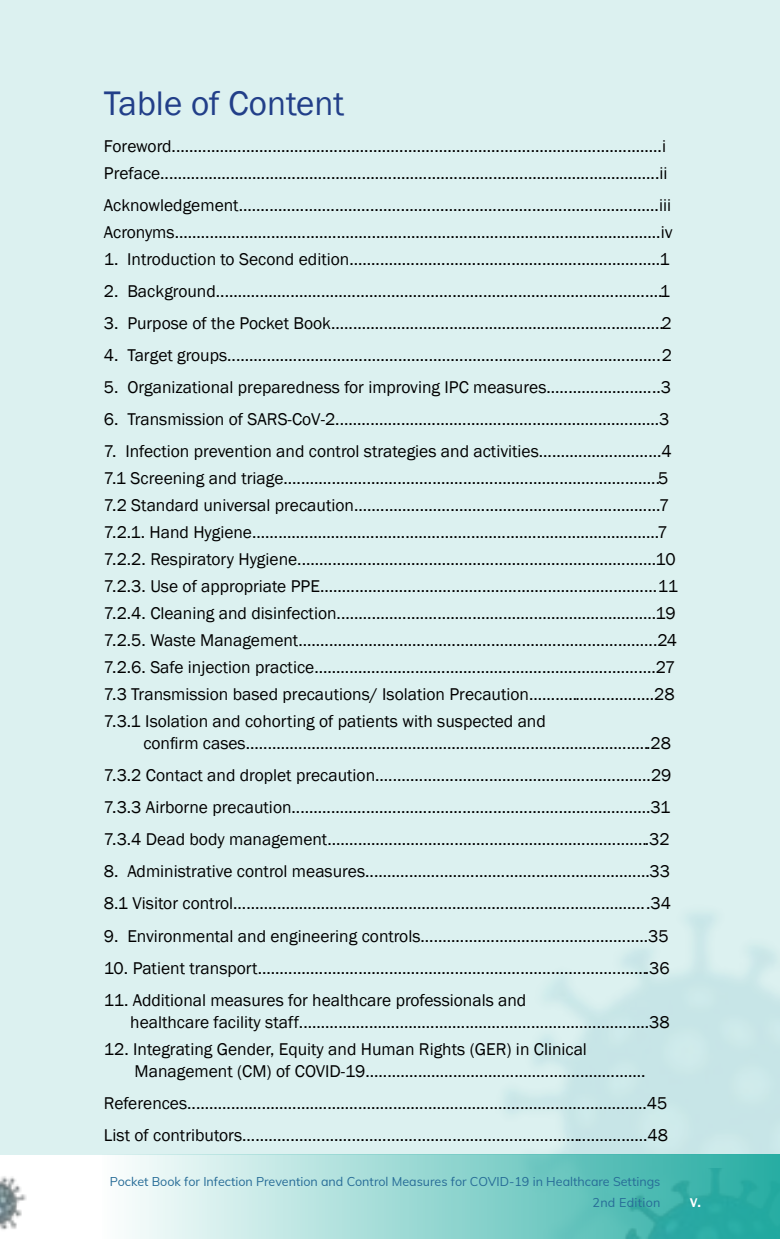
<style>
.page{position:relative;width:780px;height:1239px;background:#fff}
.page>*{position:absolute;margin:0;border:0;box-sizing:border-box;transform-origin:0 0}
.t1{font:35px "Franklin Gothic";color:#223f89}
.t2{font:17.5px/27px "Franklin Gothic";color:#000}
.t3{font:500 17.5px "Franklin Gothic";color:#fff}
.t4{font:12.5px/21px "Mulish";color:#276c97;text-align:right}
</style>
<div class="page">
<div style="left:0;top:1px;width:779px;height:1153px;background:#dcf1f0"></div>
<img style="left:0;top:1176px;width:27px;height:54px">
<svg style="left:102px;top:1154px;width:677px;height:84px;background:#8fd3ce"></svg>
<h1 class="t1" style="left:104px;top:89px;width:242px">Table of Content</h1>
<p class="t2" style="left:104px;top:133px;width:565px">Foreword................................................................................................................i<br>Preface..................................................................................................................ii</p>
<p class="t2" style="left:104px;top:192px;width:570px">Acknowledgement................................................................................................iii<br>Acronyms...............................................................................................................iv</p>
<p class="t2" style="left:104px;top:247px;width:567px">1. Introduction to Second edition.......................................................................1</p>
<p class="t2" style="left:104px;top:279px;width:567px">2. Background......................................................................................................1</p>
<p class="t2" style="left:104px;top:311px;width:569px">3. Purpose of the Pocket Book............................................................................2</p>
<p class="t2" style="left:104px;top:343px;width:569px">4. Target groups...................................................................................................2</p>
<p class="t2" style="left:104px;top:375px;width:568px">5. Organizational preparedness for improving IPC measures..........................3</p>
<p class="t2" style="left:104px;top:407px;width:567px">6. Transmission of SARS-CoV-2..........................................................................3</p>
<p class="t2" style="left:104px;top:439px;width:575px">7. Infection prevention and control strategies and activities............................4<br>7.1 Screening and triage......................................................................................5<br>7.2 Standard universal precaution......................................................................7<br>7.2.1. Hand Hygiene.............................................................................................7<br>7.2.2. Respiratory Hygiene..................................................................................10<br>7.2.3. Use of appropriate PPE.............................................................................11<br>7.2.4. Cleaning and disinfection.........................................................................19<br>7.2.5. Waste Management..................................................................................24<br>7.2.6. Safe injection practice..............................................................................27<br>7.3 Transmission based precautions/ Isolation Precaution.............................28<br>7.3.1 Isolation and cohorting of patients with suspected and</p>
<p class="t2" style="left:104px;top:728px;width:569px;line-height:32px;text-align:justify;text-indent:39px">confirm cases.............................................................................................28<br>7.3.2 Contact and droplet precaution...............................................................29<br>7.3.3 Airborne precaution..................................................................................31<br>7.3.4 Dead body management..........................................................................32</p>
<p class="t2" style="left:104px;top:856px;width:568px;line-height:32px">8. Administrative control measures.................................................................33<br>8.1 Visitor control...............................................................................................34</p>
<p class="t2" style="left:104px;top:923px;width:566px">9. Environmental and engineering controls....................................................35</p>
<p class="t2" style="left:104px;top:955px;width:567px">10. Patient transport..........................................................................................36</p>
<p class="t2" style="left:130px;top:989px;width:541px;line-height:22px;text-indent:-26px">11. Additional measures for healthcare professionals and<br>healthcare facility staff................................................................................38</p>
<p class="t2" style="left:135px;top:1038px;width:512px;line-height:22px;text-indent:-31px">12. Integrating Gender, Equity and Human Rights (GER) in Clinical<br>Management (CM) of COVID-19................................................................</p>
<p class="t2" style="left:104px;top:1087px;width:565px;line-height:32px">References.........................................................................................................45<br>List of contributors.............................................................................................48</p>
<p class="t4" style="left:110px;top:1172px;width:552px">Pocket Book for Infection Prevention and Control Measures for COVID-19 in Healthcare Settings<br>2nd Edition</p>
<p class="t3" style="left:689px;top:1194px;width:13px">v.</p>
</div>
